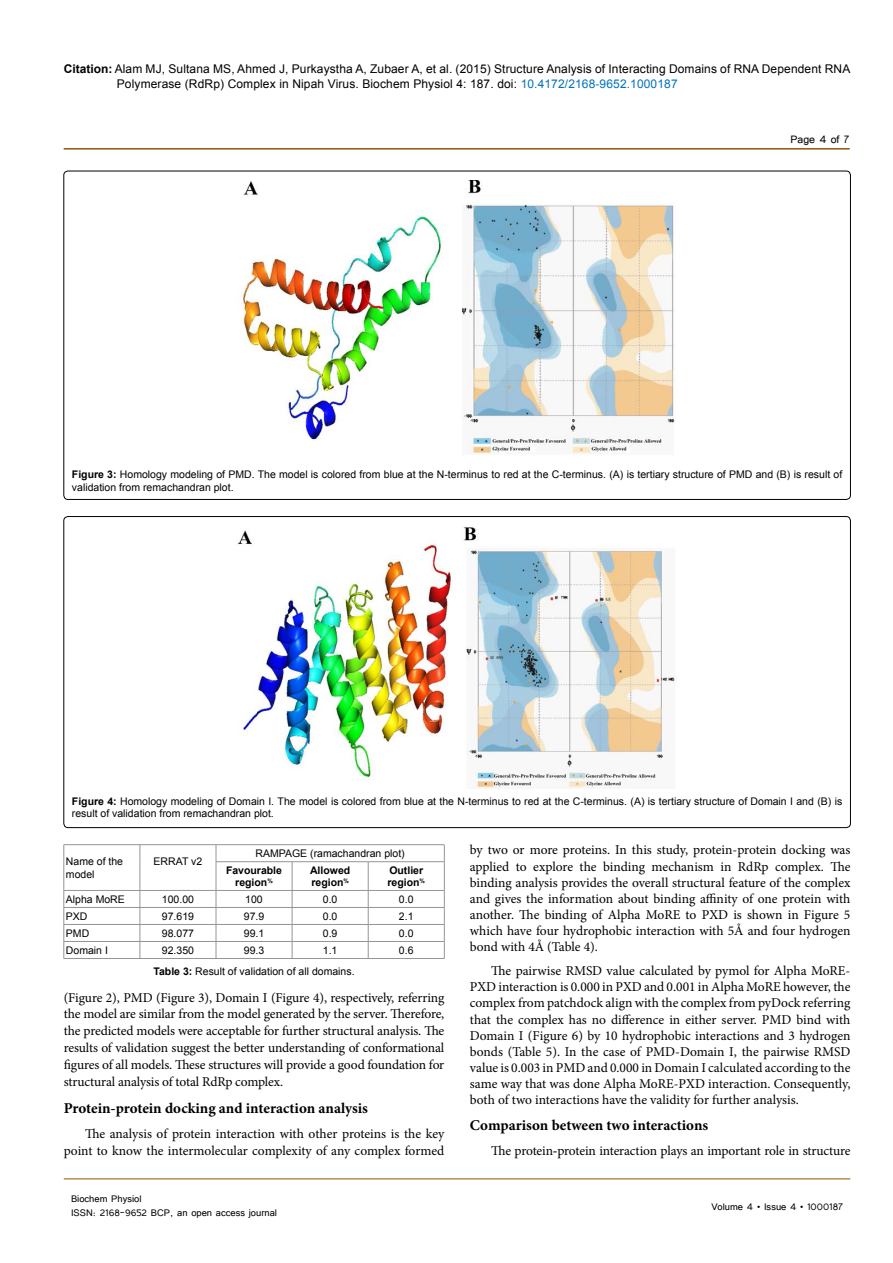
<style>
.page{position:relative;width:893px;height:1263px;background:#fff}
.page>*{position:absolute;margin:0;border:0;box-sizing:border-box;transform-origin:0 0}
.SSH{font:700 15px "Minion Pro";letter-spacing:-.005em;color:#000}
.t1{font:13.5px/16px "Minion Pro";letter-spacing:-.005em;color:#000;text-align:justify}
.t2{font:13.5px "Tunga";color:#000}
.t3{font:12px/15px "Arial";letter-spacing:.01em;color:#000}
.t4{font:12px/14.4px "Tunga";color:#000}
.t5{font:10.5px/12.6px "Arial";color:#000}
.t6{font:700 10.5px/12.6px "Arial";color:#000}
.s1{font-weight:700}
.s2{color:#0072bc}
</style>
<div class="page">
<hr style="left:64px;top:148px;width:786px;height:2px;background:#905501">
<hr style="left:64px;top:1179px;width:786px;height:1px;background:#905501">
<img style="left:237px;top:180px;width:438px;height:275px">
<img style="left:237px;top:527px;width:438px;height:261px">
<hr style="left:216px;top:861px;width:76px;height:1px;background:#939598">
<hr style="left:292px;top:861px;width:76px;height:1px;background:#939598">
<hr style="left:368px;top:861px;width:76px;height:1px;background:#939598">
<hr style="left:64px;top:890px;width:76px;height:1px;background:#939598">
<hr style="left:140px;top:890px;width:76px;height:1px;background:#939598">
<hr style="left:216px;top:890px;width:76px;height:1px;background:#939598">
<hr style="left:292px;top:890px;width:76px;height:1px;background:#939598">
<hr style="left:368px;top:890px;width:76px;height:1px;background:#939598">
<hr style="left:64px;top:907px;width:76px;height:1px;background:#939598">
<hr style="left:140px;top:907px;width:76px;height:1px;background:#939598">
<hr style="left:216px;top:907px;width:76px;height:1px;background:#939598">
<hr style="left:292px;top:907px;width:76px;height:1px;background:#939598">
<hr style="left:368px;top:907px;width:76px;height:1px;background:#939598">
<hr style="left:64px;top:924px;width:76px;height:1px;background:#939598">
<hr style="left:140px;top:924px;width:76px;height:1px;background:#939598">
<hr style="left:216px;top:924px;width:76px;height:1px;background:#939598">
<hr style="left:292px;top:924px;width:76px;height:1px;background:#939598">
<hr style="left:368px;top:924px;width:76px;height:1px;background:#939598">
<hr style="left:64px;top:941px;width:76px;height:1px;background:#939598">
<hr style="left:140px;top:941px;width:76px;height:1px;background:#939598">
<svg style="left:140px;top:845px;width:1px;height:113px"></svg>
<hr style="left:216px;top:941px;width:76px;height:1px;background:#939598">
<svg style="left:216px;top:845px;width:1px;height:113px"></svg>
<hr style="left:292px;top:941px;width:76px;height:1px;background:#939598">
<svg style="left:292px;top:862px;width:1px;height:96px"></svg>
<hr style="left:368px;top:941px;width:76px;height:1px;background:#939598">
<svg style="left:368px;top:862px;width:1px;height:96px"></svg>
<hr style="left:64px;top:844px;width:76px;height:1px;background:#939598">
<hr style="left:140px;top:844px;width:76px;height:1px;background:#939598">
<hr style="left:216px;top:844px;width:76px;height:1px;background:#939598">
<hr style="left:292px;top:844px;width:76px;height:1px;background:#939598">
<hr style="left:368px;top:844px;width:76px;height:1px;background:#939598">
<svg style="left:64px;top:845px;width:1px;height:113px"></svg>
<svg style="left:444px;top:845px;width:1px;height:113px"></svg>
<hr style="left:64px;top:958px;width:76px;height:1px;background:#939598">
<hr style="left:140px;top:958px;width:76px;height:1px;background:#939598">
<hr style="left:216px;top:958px;width:76px;height:1px;background:#939598">
<hr style="left:292px;top:958px;width:76px;height:1px;background:#939598">
<hr style="left:368px;top:958px;width:76px;height:1px;background:#939598">
<p class="t3" style="left:117px;top:61px;width:735px;text-indent:-53px"><span class="s1">Citation:</span> Alam MJ, Sultana MS, Ahmed J, Purkaystha A, Zubaer A, et al. (2015) Structure Analysis of Interacting Domains of RNA Dependent RNA<br>Polymerase (RdRp) Complex in Nipah Virus. Biochem Physiol 4: 187. doi: <span class="s2">10.4172/2168-9652.1000187</span></p>
<p class="t2" style="left:790px;top:131px;width:60px">Page 4 of 7</p>
<p class="t5" style="left:72px;top:469px;width:772px"><span class="s1">Figure 3:</span> Homology modeling of PMD. The model is colored from blue at the N-terminus to red at the C-terminus. (A) is tertiary structure of PMD and (B) is result of validation from remachandran plot.</p>
<p class="t5" style="left:72px;top:795px;width:772px"><span class="s1">Figure 4:</span> Homology modeling of Domain I. The model is colored from blue at the N-terminus to red at the C-terminus. (A) is tertiary structure of Domain I and (B) is result of validation from remachandran plot.</p>
<p class="t5" style="left:66px;top:855px;width:59px">Name of the model</p>
<p class="t5" style="left:154px;top:855px;width:50px">ERRAT v2</p>
<p class="t1" style="left:470px;top:842px;width:382px">by two or more proteins. In this study, protein-protein docking was applied to explore the binding mechanism in RdRp complex. The binding analysis provides the overall structural feature of the complex and gives the information about binding affinity of one protein with another. The binding of Alpha MoRE to PXD is shown in Figure 5 which have four hydrophobic interaction with 5Å and four hydrogen bond with 4Å (Table 4).</p>
<p class="t1" style="left:470px;top:963px;width:382px;text-indent:21px">The pairwise RMSD value calculated by pymol for Alpha MoRE-PXD interaction is 0.000 in PXD and 0.001 in Alpha MoRE however, the complex from patchdock align with the complex from pyDock referring that the complex has no difference in either server. PMD bind with Domain I (Figure 6) by 10 hydrophobic interactions and 3 hydrogen bonds (Table 5). In the case of PMD-Domain I, the pairwise RMSD value is 0.003 in PMD and 0.000 in Domain I calculated according to the same way that was done Alpha MoRE-PXD interaction. Consequently, both of two interactions have the validity for further analysis.</p>
<p class="SSH" style="left:470px;top:1115px;width:240px">Comparison between two interactions</p>
<p class="t1" style="left:491px;top:1143px;width:361px">The protein<span class="s1">-</span>protein interaction plays an important role in structure</p>
<p class="t5" style="left:256px;top:847px;width:151px">RAMPAGE (ramachandran plot)</p>
<p class="t6" style="left:226px;top:864px;width:58px;text-align:center">Favourable region<sup>%</sup></p>
<p class="t6" style="left:310px;top:864px;width:42px">Allowed region<sup>%</sup></p>
<p class="t6" style="left:387px;top:864px;width:39px">Outlier region<sup>%</sup></p>
<p class="t5" style="left:66px;top:893px;width:60px">Alpha MoRE</p>
<p class="t5" style="left:162px;top:893px;width:34px">100.00</p>
<p class="t5" style="left:245px;top:893px;width:19px">100</p>
<p class="t5" style="left:323px;top:893px;width:16px">0.0</p>
<p class="t5" style="left:399px;top:893px;width:16px">0.0</p>
<p class="t5" style="left:66px;top:910px;width:23px">PXD</p>
<p class="t5" style="left:162px;top:910px;width:34px">97.619</p>
<p class="t5" style="left:244px;top:910px;width:22px">97.9</p>
<p class="t5" style="left:323px;top:910px;width:16px">0.0</p>
<p class="t5" style="left:399px;top:910px;width:16px">2.1</p>
<p class="t5" style="left:66px;top:927px;width:25px">PMD</p>
<p class="t5" style="left:162px;top:927px;width:34px">98.077</p>
<p class="t5" style="left:244px;top:927px;width:22px">99.1</p>
<p class="t5" style="left:323px;top:927px;width:16px">0.9</p>
<p class="t5" style="left:399px;top:927px;width:16px">0.0</p>
<p class="t5" style="left:66px;top:944px;width:44px">Domain I</p>
<p class="t5" style="left:162px;top:944px;width:34px">92.350</p>
<p class="t5" style="left:244px;top:944px;width:22px">99.3</p>
<p class="t5" style="left:323px;top:944px;width:16px">1.1</p>
<p class="t5" style="left:399px;top:944px;width:16px">0.6</p>
<p class="t5" style="left:153px;top:965px;width:203px"><span class="s1">Table 3:</span> Result of validation of all domains.</p>
<p class="t1" style="left:64px;top:989px;width:382px;line-height:17px">(Figure 2), PMD (Figure 3), Domain I (Figure 4), respectively, referring the model are similar from the model generated by the server. Therefore, the predicted models were acceptable for further structural analysis. The results of validation suggest the better understanding of conformational figures of all models. These structures will provide a good foundation for structural analysis of total RdRp complex.</p>
<p class="SSH" style="left:64px;top:1097px;width:306px">Protein-protein docking and interaction analysis</p>
<p class="t1" style="left:64px;top:1125px;width:382px;line-height:17px;text-align:right">The analysis of protein interaction with other proteins is the key point to know the intermolecular complexity of any complex formed</p>
<p class="t4" style="left:71px;top:1190px;width:208px">Biochem Physiol<br>ISSN: 2168-9652 BCP, an open access journal</p>
<p class="t4" style="left:711px;top:1199px;width:133px">Volume 4 • Issue 4 • 1000187</p>
</div>
